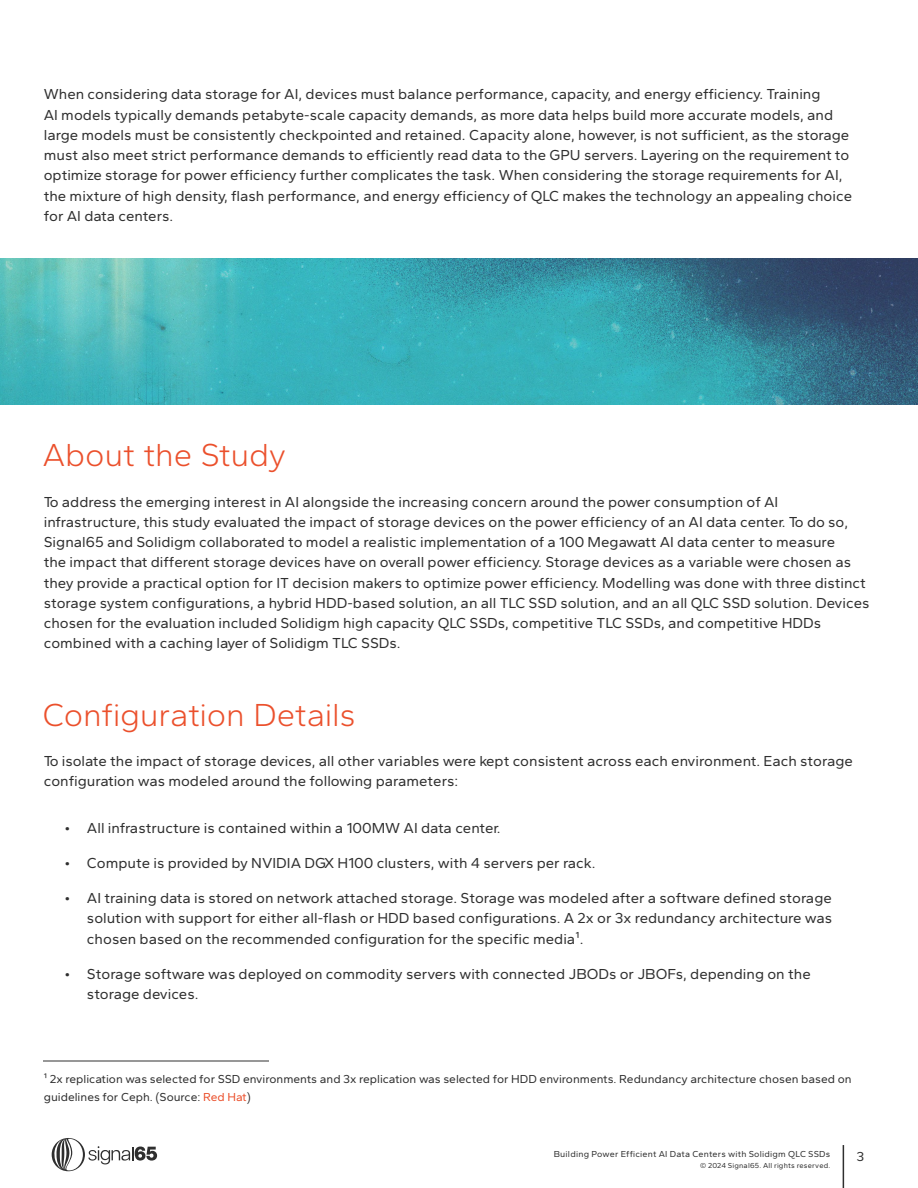
<style>
.page{position:relative;width:918px;height:1188px;background:#fff}
.page>*{position:absolute;margin:0;border:0;box-sizing:border-box;transform-origin:0 0}
.t1{font:300 33px "Gantari";letter-spacing:-.01em;color:#eb502c}
.t2{font:15px/20.2px "Gantari";color:#2f2f2f}
.t3{font:13.5px "Gantari";color:#2f2f2f}
.t4{font:12px/18px "Gantari";color:#2f2f2f}
.t5{font:9px "Gantari";letter-spacing:.025em;color:#2f2f2f}
.t6{font:7.5px "Gantari";letter-spacing:.025em;color:#2f2f2f}
.s1{color:#eb502c}
</style>
<div class="page">
<svg style="left:52px;top:1138px;width:105px;height:33px"></svg>
<hr style="left:843px;top:1145px;width:1px;height:43px;background:#2f2f2f">
<img style="left:0;top:258px;width:918px;height:147px">
<hr style="left:44px;top:1060px;width:225px;height:1px;background:#979797">
<p class="t2" style="left:44px;top:84px;width:810px">When considering data storage for AI, devices must balance performance, capacity, and energy efficiency. Training<br>AI models typically demands petabyte-scale capacity demands, as more data helps build more accurate models, and large models must be consistently checkpointed and retained. Capacity alone, however, is not sufficient, as the storage must also meet strict performance demands to efficiently read data to the GPU servers. Layering on the requirement to optimize storage for power efficiency further complicates the task. When considering the storage requirements for AI, the mixture of high density, flash performance, and energy efficiency of QLC makes the technology an appealing choice for AI data centers.</p>
<h1 class="t1" style="left:43px;top:434px;width:245px">About the Study</h1>
<p class="t2" style="left:44px;top:491px;width:827px">To address the emerging interest in AI alongside the increasing concern around the power consumption of AI infrastructure, this study evaluated the impact of storage devices on the power efficiency of an AI data center. To do so, Signal65 and Solidigm collaborated to model a realistic implementation of a 100 Megawatt AI data center to measure<br>the impact that different storage devices have on overall power efficiency. Storage devices as a variable were chosen as they provide a practical option for IT decision makers to optimize power efficiency. Modelling was done with three distinct storage system configurations, a hybrid HDD-based solution, an all TLC SSD solution, and an all QLC SSD solution. Devices chosen for the evaluation included Solidigm high capacity QLC SSDs, competitive TLC SSDs, and competitive HDDs combined with a caching layer of Solidigm TLC SSDs.</p>
<h1 class="t1" style="left:43px;top:694px;width:315px">Configuration Details</h1>
<p class="t2" style="left:44px;top:751px;width:811px">To isolate the impact of storage devices, all other variables were kept consistent across each environment. Each storage configuration was modeled around the following parameters:</p>
<p class="t2" style="left:64px;top:817px;width:438px">• All infrastructure is contained within a 100MW AI data center.</p>
<p class="t2" style="left:64px;top:852px;width:533px">• Compute is provided by NVIDIA DGX H100 clusters, with 4 servers per rack.</p>
<p class="t2" style="left:87px;top:888px;width:747px;text-align:justify;text-indent:-22px">• AI training data is stored on network attached storage. Storage was modeled after a software defined storage solution with support for either all-flash or HDD based configurations. A 2x or 3x redundancy architecture was chosen based on the recommended configuration for the specific media¹.</p>
<p class="t2" style="left:87px;top:963px;width:725px;text-indent:-22px">• Storage software was deployed on commodity servers with connected JBODs or JBOFs, depending on the storage devices.</p>
<p class="t4" style="left:44px;top:1070px;width:809px">¹ 2x replication was selected for SSD environments and 3x replication was selected for HDD environments. Redundancy architecture chosen based on guidelines for Ceph. (Source: <span class="s1">Red Hat</span>)</p>
<p class="t5" style="left:554px;top:1148px;width:278px">Building Power Efficient AI Data Centers with Solidigm QLC SSDs</p>
<p class="t3" style="left:856px;top:1148px;width:9px">3</p>
<p class="t6" style="left:700px;top:1161px;width:132px">© 2024 Signal65. All rights reserved.</p>
</div>
